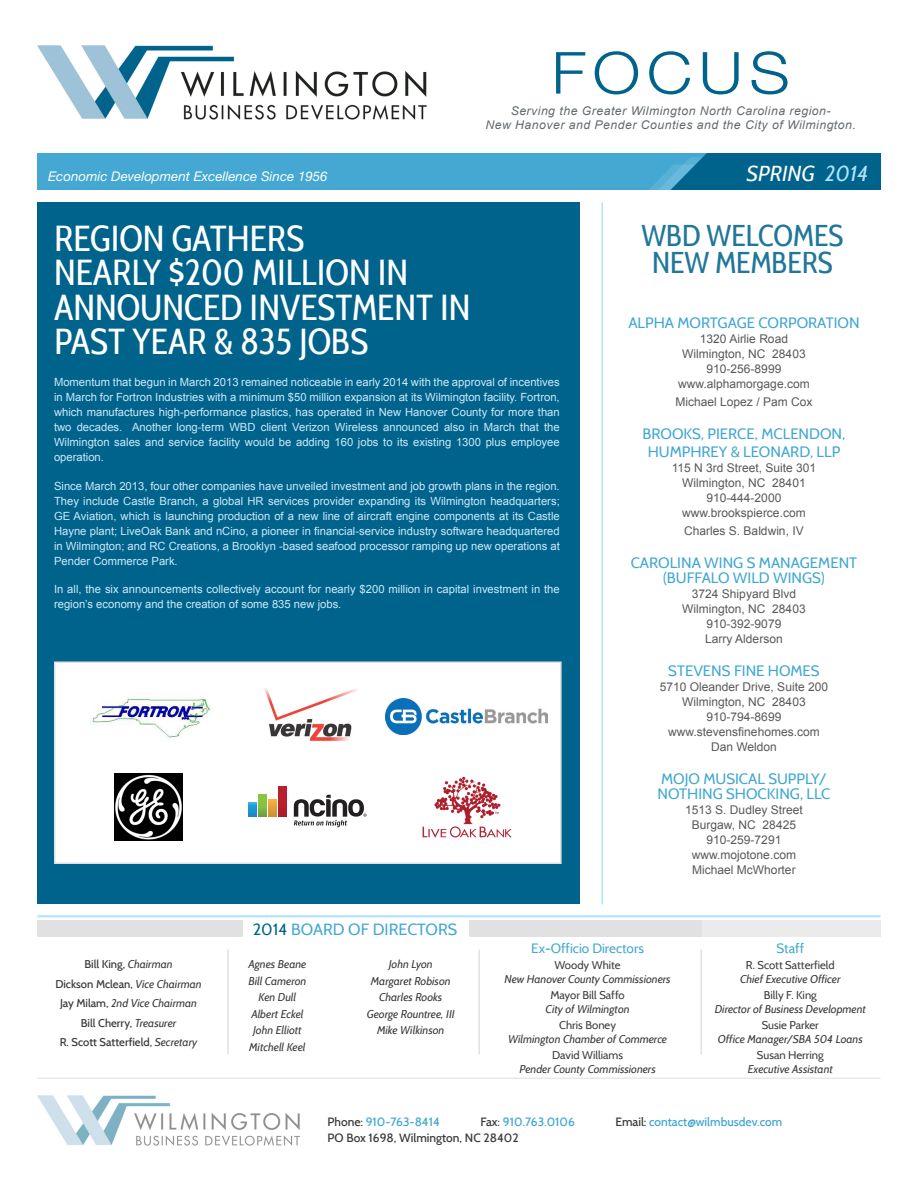
<style>
.page{position:relative;width:918px;height:1188px;background:#fff}
.page>*{position:absolute;margin:0;border:0;box-sizing:border-box;transform-origin:0 0}
.t1{font:300 58.05px "Helvetica Neue";letter-spacing:.1em;color:#00638c;scale:1.11 1}
.t2{font:36px/34.5px "Cabin Condensed";color:#fff}
.t3{font:30px/27px "Cabin Condensed";color:#217799;text-align:center}
.t4{font:italic 21.6px "Cabin";color:#fff}
.t5{font:16.2px "Cabin";color:#44a8d2}
.t6{font:15px/18px "Cabin";color:#40a7d2;text-align:center}
.t7{font:13.5px "Cabin";color:#44a8d2}
.t8{font:italic 13.35px "Helvetica Neue";color:#fff}
.t9{font:12px "Arial";color:#585858}
.t10{font:italic 12px/13.8px "Arial";letter-spacing:.04em;color:#646b6e;text-align:center}
.t11{font:500 12px "Cabin";color:#40a7d2}
.t12{font:500 12px "Cabin";color:#3a3a3a}
.t13{font:11.25px/15px "Arial";color:#cce9fa;text-align:justify}
.t14{font:italic 11.25px "Cabin";color:#3a3a3a}
.t15{font:11.25px "Cabin";color:#3a3a3a}
.t16{font:500 11.25px "Cabin";color:#3a3a3a}
.s1{color:#b3e3fe}
.s2{color:#00638c}
.s3{font-weight:400;font-style:italic}
.s4{font-weight:500;font-style:normal}
.s5{color:#3a3a3a}
</style>
<div class="page">
<img style="left:38px;top:45px;width:389px;height:75px">
<img style="left:38px;top:153px;width:842px;height:37px">
<img style="left:38px;top:1095px;width:262px;height:51px">
<hr style="left:38px;top:1078px;width:842px;height:1px;background:#e1e1e1">
<div style="left:38px;top:202px;width:542px;height:702px;background:#00638c"></div>
<div style="left:54px;top:662px;width:508px;height:202px;background:#fff;border:2px solid #e1e1e1"></div>
<hr style="left:38px;top:915px;width:842px;height:2px;background:#b3e3fe">
<hr style="left:227px;top:950px;width:2px;height:105px;background:#e1e1e1">
<hr style="left:478px;top:950px;width:2px;height:105px;background:#e1e1e1">
<hr style="left:700px;top:950px;width:2px;height:105px;background:#e1e1e1">
<div style="left:38px;top:921px;width:205px;height:16px;background:#e1e1e1"></div>
<div style="left:470px;top:921px;width:232px;height:16px;background:#e1e1e1"></div>
<div style="left:702px;top:921px;width:178px;height:16px;background:#ebebeb"></div>
<hr style="left:602px;top:202px;width:1px;height:702px;background:#b3e3fe">
<img style="left:92px;top:695px;width:120px;height:43px">
<img style="left:265px;top:688px;width:93px;height:53px">
<img style="left:385px;top:698px;width:162px;height:36px">
<img style="left:115px;top:773px;width:67px;height:68px">
<svg style="left:279px;top:787px;width:7px;height:30px"></svg>
<svg style="left:269px;top:799px;width:7px;height:18px"></svg>
<svg style="left:259px;top:795px;width:7px;height:22px"></svg>
<svg style="left:249px;top:802px;width:7px;height:15px"></svg>
<svg style="left:294px;top:795px;width:73px;height:32px"></svg>
<img style="left:422px;top:776px;width:90px;height:62px">
<h1 class="t1" style="left:551px;top:37px;width:216px">FOCUS</h1>
<p class="t10" style="left:485px;top:104px;width:372px">Serving the Greater Wilmington North Carolina region-<br>New Hanover and Pender Counties and the City of Wilmington.</p>
<p class="t8" style="left:48px;top:168px;width:281px">Economic Development Excellence Since 1956</p>
<h3 class="t4" style="left:747px;top:160px;width:123px">SPRING <span class="s1">2014</span></h3>
<p class="t2" style="left:54px;top:221px;width:418px">REGION GATHERS<br>NEARLY $200 MILLION IN<br>ANNOUNCED INVESTMENT IN<br>PAST YEAR &amp; 835 JOBS</p>
<p class="t13" style="left:54px;top:375px;width:507px">Momentum that begun in March 2013 remained noticeable in early 2014 with the approval of incentives in March for Fortron Industries with a minimum $50 million expansion at its Wilmington facility. Fortron, which manufactures high-performance plastics, has operated in New Hanover County for more than two decades. Another long-term WBD client Verizon Wireless announced also in March that the Wilmington sales and service facility would be adding 160 jobs to its existing 1300 plus employee operation.</p>
<p class="t13" style="left:54px;top:478px;width:507px">Since March 2013, four other companies have unveiled investment and job growth plans in the region.<br>They include Castle Branch, a global HR services provider expanding its Wilmington headquarters; GE Aviation, which is launching production of a new line of aircraft engine components at its Castle Hayne plant; LiveOak Bank and nCino, a pioneer in financial-service industry software headquartered in Wilmington; and RC Creations, a Brooklyn -based seafood processor ramping up new operations at Pender Commerce Park.</p>
<p class="t13" style="left:54px;top:582px;width:507px">In all, the six announcements collectively account for nearly $200 million in capital investment in the region’s economy and the creation of some 835 new jobs.</p>
<p class="t5" style="left:253px;top:919px;width:206px"><span class="s2">2014</span> BOARD OF DIRECTORS</p>
<p class="t3" style="left:642px;top:222px;width:203px">WBD WELCOMES<br>NEW MEMBERS</p>
<p class="t6" style="left:628px;top:314px;width:233px">ALPHA MORTGAGE CORPORATION</p>
<p class="t9" style="left:700px;top:331px;width:90px">1320 Airlie Road</p>
<p class="t9" style="left:682px;top:346px;width:125px">Wilmington, NC 28403</p>
<p class="t9" style="left:707px;top:361px;width:76px">910-256-8999</p>
<p class="t9" style="left:678px;top:376px;width:133px">www.alphamorgage.com</p>
<p class="t9" style="left:676px;top:394px;width:138px">Michael Lopez / Pam Cox</p>
<p class="t6" style="left:643px;top:425px;width:204px">BROOKS, PIERCE, MCLENDON,<br>HUMPHREY &amp; LEONARD, LLP</p>
<p class="t9" style="left:672px;top:460px;width:146px">115 N 3rd Street, Suite 301</p>
<p class="t9" style="left:682px;top:475px;width:125px">Wilmington, NC 28401</p>
<p class="t9" style="left:707px;top:490px;width:76px">910-444-2000</p>
<p class="t9" style="left:682px;top:505px;width:125px">www.brookspierce.com</p>
<p class="t9" style="left:684px;top:523px;width:121px">Charles S. Baldwin, IV</p>
<p class="t6" style="left:631px;top:554px;width:228px">CAROLINA WING S MANAGEMENT</p>
<p class="t6" style="left:663px;top:569px;width:163px">(BUFFALO WILD WINGS)</p>
<p class="t9" style="left:692px;top:586px;width:106px">3724 Shipyard Blvd</p>
<p class="t9" style="left:682px;top:601px;width:125px">Wilmington, NC 28403</p>
<p class="t9" style="left:707px;top:616px;width:76px">910-392-9079</p>
<p class="t9" style="left:705px;top:631px;width:79px">Larry Alderson</p>
<p class="t6" style="left:668px;top:662px;width:153px">STEVENS FINE HOMES</p>
<p class="t9" style="left:660px;top:679px;width:170px">5710 Oleander Drive, Suite 200</p>
<p class="t9" style="left:682px;top:694px;width:125px">Wilmington, NC 28403</p>
<p class="t9" style="left:707px;top:709px;width:76px">910-794-8699</p>
<p class="t9" style="left:668px;top:724px;width:153px">www.stevensfinehomes.com</p>
<p class="t9" style="left:711px;top:739px;width:67px">Dan Weldon</p>
<p class="t6" style="left:661px;top:770px;width:167px">MOJO MUSICAL SUPPLY/</p>
<p class="t6" style="left:657px;top:785px;width:175px">NOTHING SHOCKING, LLC</p>
<p class="t9" style="left:685px;top:802px;width:119px">1513 S. Dudley Street</p>
<p class="t9" style="left:692px;top:817px;width:106px">Burgaw, NC 28425</p>
<p class="t9" style="left:707px;top:832px;width:76px">910-259-7291</p>
<p class="t9" style="left:692px;top:847px;width:106px">www.mojotone.com</p>
<p class="t9" style="left:692px;top:862px;width:105px">Michael McWhorter</p>
<p class="t16" style="left:84px;top:958px;width:90px">Bill King, <span class="s3">Chairman</span></p>
<p class="t16" style="left:55px;top:977px;width:148px">Dickson Mclean, <span class="s3">Vice Chairman</span></p>
<p class="t14" style="left:60px;top:996px;width:139px"><span class="s4">Jay Milam,</span> 2nd Vice Chairman</p>
<p class="t16" style="left:81px;top:1016px;width:97px">Bill Cherry, <span class="s3">Treasurer</span></p>
<p class="t16" style="left:60px;top:1036px;width:139px">R. Scott Satterfield, <span class="s3">Secretary</span></p>
<p class="t14" style="left:248px;top:957px;width:59px">Agnes Beane</p>
<p class="t14" style="left:248px;top:974px;width:59px">Bill Cameron</p>
<p class="t14" style="left:259px;top:990px;width:39px">Ken Dull</p>
<p class="t14" style="left:251px;top:1007px;width:54px">Albert Eckel</p>
<p class="t14" style="left:253px;top:1023px;width:50px">John Elliott</p>
<p class="t14" style="left:249px;top:1040px;width:58px">Mitchell Keel</p>
<p class="t14" style="left:389px;top:957px;width:45px">John Lyon</p>
<p class="t14" style="left:371px;top:974px;width:81px">Margaret Robison</p>
<p class="t14" style="left:379px;top:990px;width:65px">Charles Rooks</p>
<p class="t14" style="left:367px;top:1007px;width:90px">George Rountree, III</p>
<p class="t14" style="left:377px;top:1023px;width:69px">Mike Wilkinson</p>
<p class="t7" style="left:531px;top:939px;width:114px">Ex-Officio Directors</p>
<p class="t15" style="left:555px;top:958px;width:68px">Woody White</p>
<p class="t14" style="left:505px;top:972px;width:168px">New Hanover County Commissioners</p>
<p class="t15" style="left:550px;top:988px;width:76px">Mayor Bill Saffo</p>
<p class="t14" style="left:546px;top:1002px;width:85px">City of Wilmington</p>
<p class="t15" style="left:559px;top:1018px;width:58px">Chris Boney</p>
<p class="t14" style="left:508px;top:1032px;width:161px">Wilmington Chamber of Commerce</p>
<p class="t15" style="left:552px;top:1048px;width:72px">David Williams</p>
<p class="t14" style="left:519px;top:1062px;width:138px">Pender County Commissioners</p>
<p class="t7" style="left:777px;top:939px;width:29px">Staff</p>
<p class="t15" style="left:746px;top:958px;width:90px">R. Scott Satterfield</p>
<p class="t14" style="left:740px;top:972px;width:102px">Chief Executive Officer</p>
<p class="t15" style="left:764px;top:988px;width:55px">Billy F. King</p>
<p class="t14" style="left:715px;top:1002px;width:153px">Director of Business Development</p>
<p class="t15" style="left:762px;top:1018px;width:59px">Susie Parker</p>
<p class="t14" style="left:718px;top:1032px;width:146px">Office Manager/SBA 504 Loans</p>
<p class="t15" style="left:757px;top:1048px;width:68px">Susan Herring</p>
<p class="t14" style="left:748px;top:1062px;width:86px">Executive Assistant</p>
<p class="t11" style="left:328px;top:1114px;width:114px"><span class="s5">Phone:</span> 910-763-8414</p>
<p class="t11" style="left:480px;top:1114px;width:96px"><span class="s5">Fax:</span> 910.763.0106</p>
<p class="t11" style="left:615px;top:1114px;width:168px"><span class="s5">Email:</span> contact@wilmbusdev.com</p>
<p class="t12" style="left:328px;top:1131px;width:193px">PO Box 1698, Wilmington, NC 28402</p>
</div>
